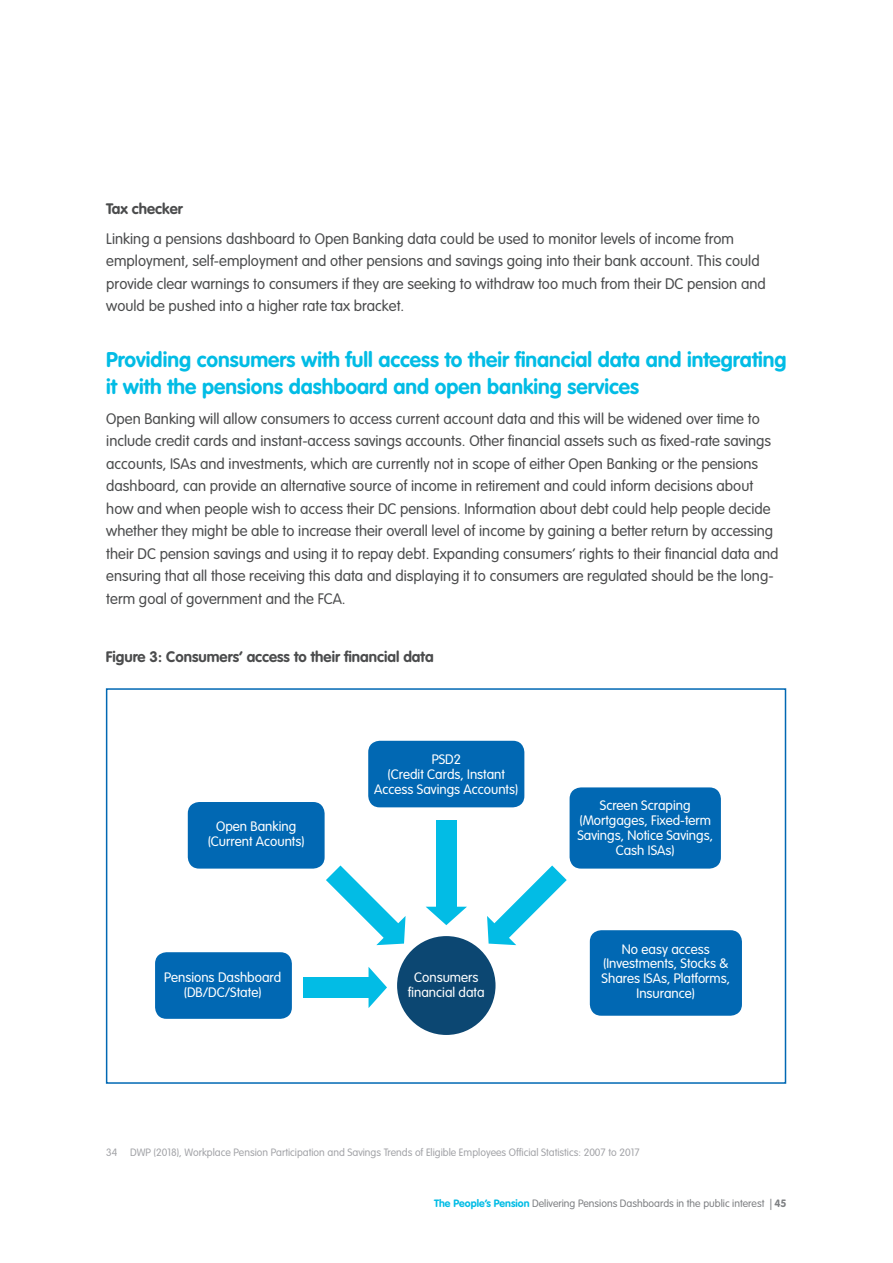
<style>
.page{position:relative;width:893px;height:1263px;background:#fff}
.page>*{position:absolute;margin:0;border:0;box-sizing:border-box;transform-origin:0 0}
.t1{font:700 21px/27px "VAG Rounded Std";color:#02bce5}
.Copy{font:300 15px/22.5px "VAG Rounded Std";color:#4b4c4d}
.t2{font:700 15px "VAG Rounded Std";color:#4b4c4d}
.Copy-2{font:300 13.5px/14.9px "VAG Rounded Std";color:#fff;text-align:center}
.Source_Reference{font:300 10.5px "VAG Rounded Std";color:#a3a4a8}
.t3{font:300 10.5px "VAG Rounded Std";color:#7e8083}
.s1{font-weight:700;color:#02bce5}
.s2{font-weight:700}
</style>
<div class="page">
<div style="left:188px;top:802px;width:137px;height:66px;background:#0168b3;border-radius:11px"></div>
<div style="left:368px;top:741px;width:156px;height:66px;background:#0168b3;border-radius:11px"></div>
<div style="left:570px;top:787px;width:151px;height:81px;background:#0168b3;border-radius:11px"></div>
<div style="left:590px;top:930px;width:152px;height:86px;background:#0168b3;border-radius:11px"></div>
<div style="left:155px;top:952px;width:137px;height:67px;background:#0168b3;border-radius:11px"></div>
<svg style="left:369px;top:967px;width:18px;height:41px"></svg>
<div style="left:303px;top:977px;width:72px;height:21px;background:#02bce5"></div>
<svg style="left:426px;top:907px;width:41px;height:18px"></svg>
<div style="left:436px;top:821px;width:21px;height:92px;background:#02bce5"></div>
<svg style="left:326px;top:865px;width:80px;height:80px"></svg>
<svg style="left:487px;top:865px;width:80px;height:80px"></svg>
<div style="left:397px;top:936px;width:98px;height:99px;background:#0c4772;border-radius:50%"></div>
<div style="left:106px;top:688px;width:680px;height:396px;border:2px solid #0168b3"></div>
<h3 class="t2" style="left:106px;top:199px;width:78px">Tax checker</h3>
<p class="Copy" style="left:106px;top:228px;width:661px">Linking a pensions dashboard to Open Banking data could be used to monitor levels of income from employment, self-employment and other pensions and savings going into their bank account. This could provide clear warnings to consumers if they are seeking to withdraw too much from their DC pension and would be pushed into a higher rate tax bracket.</p>
<h2 class="t1" style="left:106px;top:346px;width:682px">Providing consumers with full access to their financial data and integrating it with the pensions dashboard and open banking services</h2>
<p class="Copy" style="left:106px;top:408px;width:674px">Open Banking will allow consumers to access current account data and this will be widened over time to include credit cards and instant-access savings accounts. Other financial assets such as fixed-rate savings accounts, ISAs and investments, which are currently not in scope of either Open Banking or the pensions dashboard, can provide an alternative source of income in retirement and could inform decisions about how and when people wish to access their DC pensions. Information about debt could help people decide whether they might be able to increase their overall level of income by gaining a better return by accessing their DC pension savings and using it to repay debt. Expanding consumers’ rights to their financial data and ensuring that all those receiving this data and displaying it to consumers are regulated should be the long&shy;term goal of government and the FCA.</p>
<h3 class="t2" style="left:106px;top:647px;width:329px">Figure 3: Consumers’ access to their financial data</h3>
<p class="Copy-2" style="left:208px;top:819px;width:98px">Open Banking (Current Acounts)</p>
<p class="Copy-2" style="left:374px;top:752px;width:146px">PSD2<br>(Credit Cards, Instant<br>Access Savings Accounts)</p>
<p class="Copy-2" style="left:164px;top:970px;width:119px">Pensions Dashboard (DB/DC/State)</p>
<p class="Copy-2" style="left:408px;top:970px;width:78px">Consumers financial data</p>
<p class="Copy-2" style="left:577px;top:798px;width:137px">Screen Scraping (Mortgages, Fixed-term<br>Savings, Notice Savings,<br>Cash ISAs)</p>
<p class="Copy-2" style="left:602px;top:942px;width:130px">No easy access (Investments, Stocks &amp;<br>Shares ISAs, Platforms,<br>Insurance)</p>
<p class="Source_Reference" style="left:106px;top:1146px;width:535px">34 DWP (2018), Workplace Pension Participation and Savings Trends of Eligible Employees Official Statistics: 2007 to 2017</p>
<p class="t3" style="left:434px;top:1197px;width:354px"><span class="s1">The People’s Pension</span> Delivering Pensions Dashboards in the public interest | <span class="s2">45</span></p>
</div>
